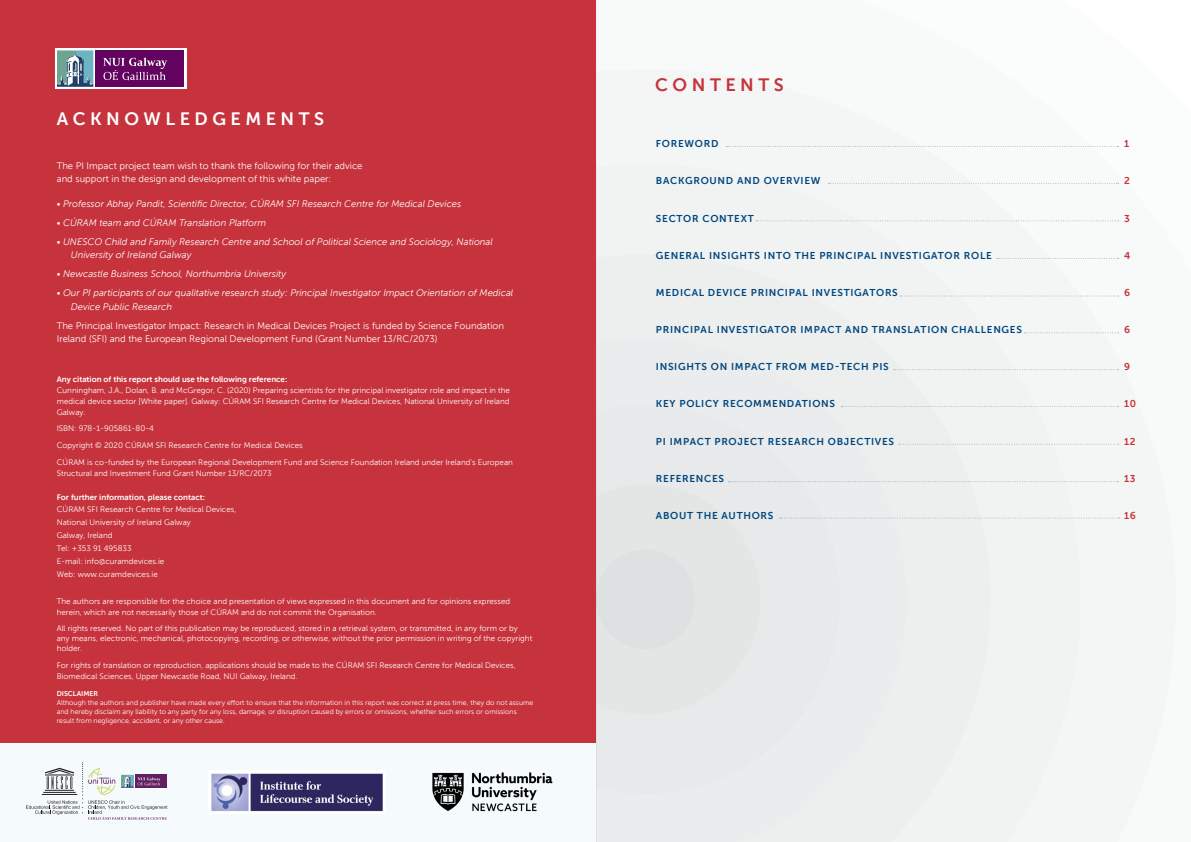
<style>
.page{position:relative;width:1191px;height:842px;background:#fff}
.page>*{position:absolute;margin:0;border:0;box-sizing:border-box;transform-origin:0 0}
.t1{font:18px "Museo Sans 700";letter-spacing:.25em;color:#fff}
.t2{font:18px "Museo Sans 700";letter-spacing:.25em;color:#c6333d}
.SUB_HEADING{font:10px "Museo Sans 700";letter-spacing:.07em;color:#00467e}
.SUB_HEADING-2{font:10px "Museo Sans 700";letter-spacing:.07em;color:#c6333d}
.t3{font:italic 9.5px/13.4px "Museo Sans 300";color:#fff}
.t4{font:9.5px/13.4px "Museo Sans 300";color:#fff}
.t5{font:8px/11px "Museo Sans 300";color:#fff}
.t6{font:8px "Museo Sans 700";color:#fff}
.t7{font:7px/9px "Museo Sans 300";color:#fff}
.t8{font:7px "Museo Sans 700";color:#fff}
.s1{font-family:"Museo Sans 700"}
</style>
<div class="page">
<svg style="left:596px;top:69px;width:579px;height:773px"></svg>
<div style="left:596px;top:164px;width:484px;height:678px;background:#f4f6f6"></div>
<div style="left:596px;top:254px;width:394px;height:588px;background:#edefef"></div>
<div style="left:0;top:0;width:595px;height:842px;background:#c6333d"></div>
<svg style="left:726px;top:146px;width:392px;height:1px"></svg>
<svg style="left:756px;top:220px;width:362px;height:1px"></svg>
<svg style="left:997px;top:258px;width:121px;height:1px"></svg>
<svg style="left:900px;top:296px;width:218px;height:1px"></svg>
<svg style="left:1024px;top:332px;width:94px;height:1px"></svg>
<svg style="left:893px;top:369px;width:225px;height:1px"></svg>
<svg style="left:841px;top:406px;width:277px;height:1px"></svg>
<svg style="left:899px;top:444px;width:219px;height:1px"></svg>
<div style="left:0;top:744px;width:595px;height:98px;background:#f5fbfc"></div>
<img style="left:211px;top:773px;width:172px;height:39px">
<svg style="left:26px;top:762px;width:141px;height:58px"></svg>
<img style="left:432px;top:772px;width:121px;height:40px">
<svg style="left:828px;top:183px;width:290px;height:1px"></svg>
<svg style="left:595px;top:481px;width:524px;height:233px"></svg>
<div style="left:55px;top:48px;width:131px;height:41px;background:#fff"></div>
<div style="left:95px;top:50px;width:89px;height:37px;background:#62035f"></div>
<svg style="left:103px;top:58px;width:64px;height:22px"></svg>
<svg style="left:57px;top:50px;width:36px;height:37px"></svg>
<p class="t1" style="left:57px;top:109px;width:269px">ACKNOWLEDGEMENTS</p>
<p class="t4" style="left:57px;top:159px;width:307px">The PI Impact project team wish to thank the following for their advice and support in the design and development of this white paper:</p>
<p class="t3" style="left:57px;top:197px;width:406px">• Professor Abhay Pandit, Scientific Director, CÚRAM SFI Research Centre for Medical Devices</p>
<p class="t3" style="left:57px;top:216px;width:211px">• CÚRAM team and CÚRAM Translation Platform</p>
<p class="t3" style="left:71px;top:235px;width:423px;text-indent:-14px">• UNESCO Child and Family Research Centre and School of Political Science and Sociology, National<br>University of Ireland Galway</p>
<p class="t3" style="left:57px;top:267px;width:231px">• Newcastle Business School, Northumbria University</p>
<p class="t3" style="left:71px;top:287px;width:444px;text-indent:-14px">• Our PI participants of our qualitative research study: Principal Investigator Impact Orientation of Medical<br>Device Public Research</p>
<p class="t4" style="left:57px;top:319px;width:449px">The Principal Investigator Impact: Research in Medical Devices Project is funded by Science Foundation<br>Ireland (SFI) and the European Regional Development Fund (Grant Number 13/RC/2073)</p>
<p class="t5" style="left:57px;top:373px;width:455px"><span class="s1">Any citation of this report should use the following reference:<br></span>Cunningham, J.A., Dolan, B. and McGregor, C. (2020) Preparing scientists for the principal investigator role and impact in the medical device sector [White paper]. Galway: CÚRAM SFI Research Centre for Medical Devices, National University of Ireland Galway.</p>
<p class="t5" style="left:57px;top:423px;width:99px">ISBN: 978-1-905861-80-4</p>
<p class="t5" style="left:57px;top:440px;width:247px">Copyright © 2020 CÚRAM SFI Research Centre for Medical Devices</p>
<p class="t5" style="left:57px;top:456px;width:458px">CÚRAM is co-funded by the European Regional Development Fund and Science Foundation Ireland under Ireland’s European<br>Structural and Investment Fund Grant Number 13/RC/2073</p>
<p class="t6" style="left:57px;top:492px;width:150px">For further information, please contact:</p>
<p class="t5" style="left:57px;top:504px;width:181px">CÚRAM SFI Research Centre for Medical Devices,</p>
<p class="t5" style="left:57px;top:517px;width:136px">National University of Ireland Galway</p>
<p class="t5" style="left:57px;top:530px;width:57px">Galway, Ireland</p>
<p class="t5" style="left:57px;top:543px;width:76px">Tel: +353 91 495833</p>
<p class="t5" style="left:57px;top:555px;width:109px">E-mail: info@curamdevices.ie</p>
<p class="t5" style="left:57px;top:568px;width:103px">Web: www.curamdevices.ie</p>
<p class="t5" style="left:57px;top:596px;width:455px">The authors are responsible for the choice and presentation of views expressed in this document and for opinions expressed herein, which are not necessarily those of CÚRAM and do not commit the Organisation.</p>
<p class="t5" style="left:57px;top:623px;width:477px;line-height:10px">All rights reserved. No part of this publication may be reproduced, stored in a retrieval system, or transmitted, in any form or by any means, electronic, mechanical, photocopying, recording, or otherwise, without the prior permission in writing of the copyright holder.</p>
<p class="t5" style="left:57px;top:659px;width:460px">For rights of translation or reproduction, applications should be made to the CÚRAM SFI Research Centre for Medical Devices,<br>Biomedical Sciences, Upper Newcastle Road, NUI Galway, Ireland.</p>
<p class="t8" style="left:57px;top:690px;width:43px">DISCLAIMER</p>
<p class="t7" style="left:57px;top:698px;width:478px">Although the authors and publisher have made every effort to ensure that the information in this report was correct at press time, they do not assume and hereby disclaim any liability to any party for any loss, damage, or disruption caused by errors or omissions, whether such errors or omissions result from negligence, accident, or any other cause.</p>
<p class="t2" style="left:655px;top:75px;width:130px">CONTENTS</p>
<p class="SUB_HEADING" style="left:656px;top:138px;width:64px">FOREWORD</p>
<p class="SUB_HEADING-2" style="left:1124px;top:138px;width:7px">1</p>
<p class="SUB_HEADING" style="left:656px;top:175px;width:166px">BACKGROUND AND OVERVIEW</p>
<p class="SUB_HEADING-2" style="left:1124px;top:175px;width:7px">2</p>
<p class="SUB_HEADING" style="left:656px;top:213px;width:99px">SECTOR CONTEXT</p>
<p class="SUB_HEADING-2" style="left:1124px;top:213px;width:7px">3</p>
<p class="SUB_HEADING" style="left:656px;top:250px;width:337px">GENERAL INSIGHTS INTO THE PRINCIPAL INVESTIGATOR ROLE</p>
<p class="SUB_HEADING-2" style="left:1124px;top:250px;width:8px">4</p>
<p class="SUB_HEADING" style="left:656px;top:287px;width:243px">MEDICAL DEVICE PRINCIPAL INVESTIGATORS</p>
<p class="SUB_HEADING-2" style="left:1124px;top:287px;width:8px">6</p>
<p class="SUB_HEADING" style="left:656px;top:324px;width:367px">PRINCIPAL INVESTIGATOR IMPACT AND TRANSLATION CHALLENGES</p>
<p class="SUB_HEADING-2" style="left:1124px;top:324px;width:8px">6</p>
<p class="SUB_HEADING" style="left:656px;top:361px;width:234px">INSIGHTS ON IMPACT FROM MED-TECH PIS</p>
<p class="SUB_HEADING-2" style="left:1124px;top:361px;width:8px">9</p>
<p class="SUB_HEADING" style="left:656px;top:398px;width:181px">KEY POLICY RECOMMENDATIONS</p>
<p class="SUB_HEADING-2" style="left:1124px;top:398px;width:14px">10</p>
<p class="SUB_HEADING" style="left:656px;top:436px;width:239px">PI IMPACT PROJECT RESEARCH OBJECTIVES</p>
<p class="SUB_HEADING-2" style="left:1124px;top:436px;width:13px">12</p>
<p class="SUB_HEADING" style="left:656px;top:473px;width:70px">REFERENCES</p>
<p class="SUB_HEADING-2" style="left:1124px;top:473px;width:13px">13</p>
<p class="SUB_HEADING" style="left:656px;top:510px;width:119px">ABOUT THE AUTHORS</p>
<p class="SUB_HEADING-2" style="left:1124px;top:510px;width:13px">16</p>
</div>
